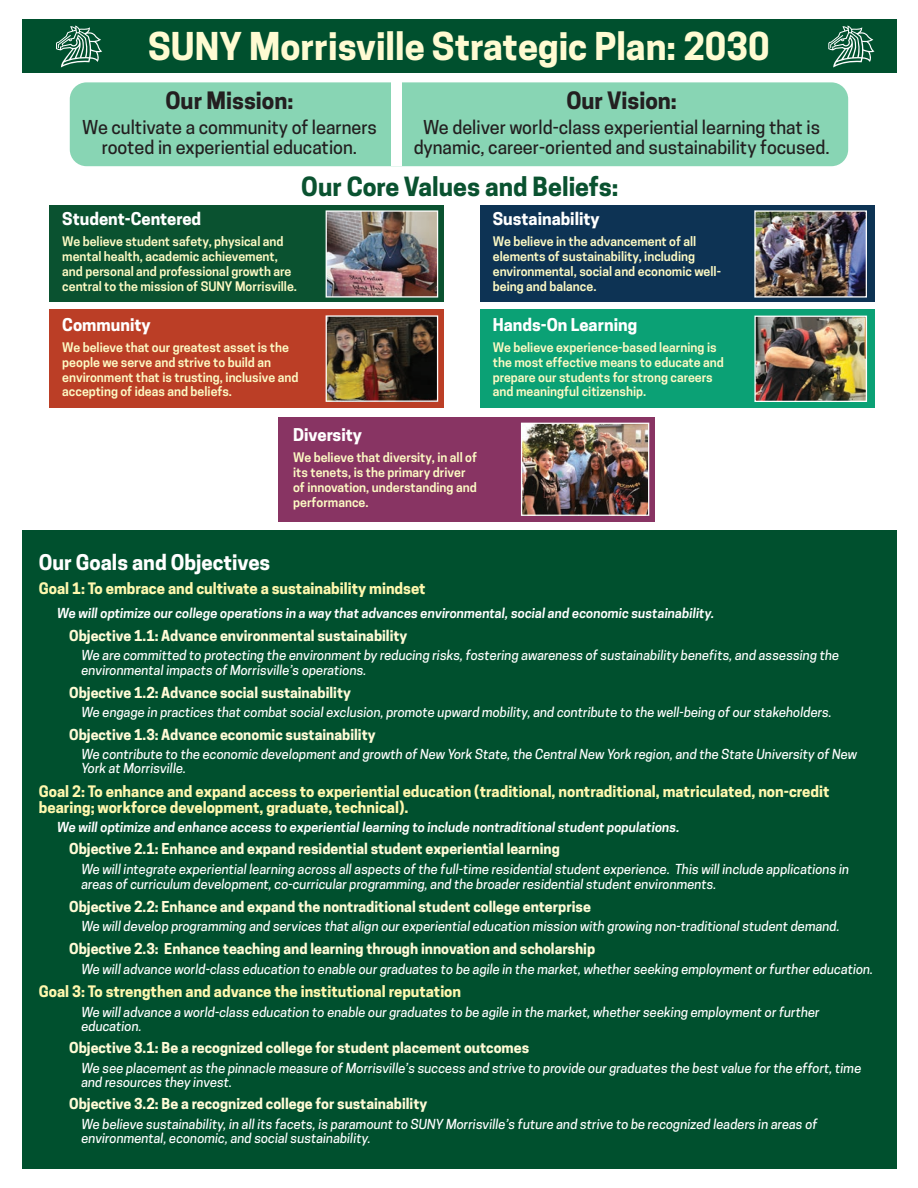
<style>
.page{position:relative;width:918px;height:1188px;background:#fff}
.page>*{position:absolute;margin:0;border:0;box-sizing:border-box;transform-origin:0 0}
.t1{font:700 36px "Cooper Hewitt";color:#fffbd2}
.t2{font:700 24.9px "Cooper Hewitt";color:#0a5230}
.t3{font:700 22.5px "Cooper Hewitt";color:#231f20}
.t4{font:700 20.25px "Cooper Hewitt";color:#fff}
.t5{font:500 18px/19.4px "Cooper Hewitt";color:#231f20;text-align:center}
.t6{font:700 16.5px "Cooper Hewitt";color:#fff}
.t7{font:700 14.85px/16px "Cooper Hewitt";color:#fff8ae}
.t8{font:700 14.1px "Cooper Hewitt";color:#fffbd6}
.t9{font:italic 500 13.05px/14px "Cooper Hewitt";color:#fff}
.t10{font:italic 600 13.05px "Cooper Hewitt";color:#fff}
.t11{font:600 12.45px/14.9px "Cooper Hewitt";color:#fcf9c3}
</style>
<div class="page">
<div style="left:70px;top:82px;width:778px;height:84px;background:#88d5b4;border-radius:17px"></div>
<div style="left:49px;top:309px;width:394px;height:99px;background:#bb3e26"></div>
<div style="left:480px;top:309px;width:394px;height:99px;background:#0ba175"></div>
<div style="left:49px;top:205px;width:394px;height:97px;background:#0a5230"></div>
<div style="left:22px;top:530px;width:874px;height:639px;background:#00502e"></div>
<div style="left:391px;top:78px;width:11px;height:88px;background:#fff"></div>
<div style="left:22px;top:20px;width:874px;height:54px;background:#00502e"></div>
<svg style="left:56px;top:26px;width:46px;height:41px"></svg>
<svg style="left:828px;top:26px;width:46px;height:41px"></svg>
<img style="left:756px;top:318px;width:109px;height:82px">
<div style="left:754px;top:316px;width:113px;height:86px;border:1px solid #fff"></div>
<img style="left:328px;top:212px;width:108px;height:84px">
<div style="left:326px;top:210px;width:112px;height:88px;border:1px solid #fff"></div>
<img style="left:328px;top:317px;width:108px;height:83px">
<div style="left:326px;top:315px;width:112px;height:87px;border:1px solid #fff"></div>
<div style="left:480px;top:205px;width:394px;height:97px;background:#0d3354"></div>
<img style="left:756px;top:212px;width:109px;height:84px">
<div style="left:754px;top:210px;width:113px;height:88px;border:1px solid #fff"></div>
<div style="left:278px;top:417px;width:377px;height:104px;background:#883463"></div>
<img style="left:523px;top:425px;width:124px;height:89px">
<div style="left:521px;top:423px;width:128px;height:93px;border:1px solid #fff"></div>
<h1 class="t1" style="left:148px;top:25px;width:623px">SUNY Morrisville Strategic Plan: 2030</h1>
<h2 class="t3" style="left:165px;top:87px;width:129px">Our Mission:</h2>
<h2 class="t3" style="left:566px;top:87px;width:112px">Our Vision:</h2>
<p class="t5" style="left:82px;top:118px;width:296px">We cultivate a community of learners rooted in experiential education.</p>
<p class="t5" style="left:423px;top:118px;width:399px">We deliver world-class experiential learning that is</p>
<p class="t5" style="left:414px;top:137px;width:417px">dynamic, career-oriented and sustainability focused.</p>
<h2 class="t2" style="left:301px;top:172px;width:319px">Our Core Values and Beliefs:</h2>
<h3 class="t6" style="left:62px;top:209px;width:140px">Student-Centered</h3>
<p class="t11" style="left:62px;top:234px;width:236px">We believe student safety, physical and mental health, academic achievement, and personal and professional growth are central to the mission of SUNY Morrisville.</p>
<h3 class="t6" style="left:62px;top:315px;width:90px">Community</h3>
<p class="t11" style="left:62px;top:340px;width:238px">We believe that our greatest asset is the people we serve and strive to build an environment that is trusting, inclusive and accepting of ideas and beliefs.</p>
<h3 class="t6" style="left:293px;top:425px;width:70px">Diversity</h3>
<p class="t11" style="left:293px;top:450px;width:185px">We believe that diversity, in all of its tenets, is the primary driver of innovation, understanding and performance.</p>
<h3 class="t6" style="left:493px;top:209px;width:108px">Sustainability</h3>
<p class="t11" style="left:493px;top:234px;width:230px">We believe in the advancement of all elements of sustainability, including environmental, social and economic well&shy;being and balance.</p>
<h3 class="t6" style="left:493px;top:315px;width:146px">Hands-On Learning</h3>
<p class="t11" style="left:493px;top:340px;width:233px">We believe experience-based learning is the most effective means to educate and prepare our students for strong careers and meaningful citizenship.</p>
<h3 class="t4" style="left:39px;top:551px;width:233px">Our Goals and Objectives</h3>
<h4 class="t7" style="left:39px;top:580px;width:388px">Goal 1: To embrace and cultivate a sustainability mindset</h4>
<p class="t10" style="left:57px;top:606px;width:659px">We will optimize our college operations in a way that advances environmental, social and economic sustainability.</p>
<h5 class="t8" style="left:69px;top:627px;width:340px">Objective 1.1: Advance environmental sustainability</h5>
<p class="t9" style="left:81px;top:648px;width:759px">We are committed to protecting the environment by reducing risks, fostering awareness of sustainability benefits, and assessing the</p>
<p class="t9" style="left:81px;top:664px;width:287px">environmental impacts of Morrisville’s operations.</p>
<h5 class="t8" style="left:69px;top:684px;width:283px">Objective 1.2: Advance social sustainability</h5>
<p class="t9" style="left:81px;top:705px;width:752px">We engage in practices that combat social exclusion, promote upward mobility, and contribute to the well-being of our stakeholders.</p>
<h5 class="t8" style="left:69px;top:726px;width:308px">Objective 1.3: Advance economic sustainability</h5>
<p class="t9" style="left:81px;top:747px;width:777px">We contribute to the economic development and growth of New York State, the Central New York region, and the State University of New</p>
<p class="t9" style="left:81px;top:761px;width:106px">York at Morrisville.</p>
<h4 class="t7" style="left:39px;top:783px;width:792px">Goal 2: To enhance and expand access to experiential education (traditional, nontraditional, matriculated, non-credit bearing; workforce development, graduate, technical).</h4>
<p class="t10" style="left:57px;top:819px;width:624px">We will optimize and enhance access to experiential learning to include nontraditional student populations.</p>
<h5 class="t8" style="left:69px;top:841px;width:492px">Objective 2.1: Enhance and expand residential student experiential learning</h5>
<p class="t9" style="left:81px;top:861px;width:769px;line-height:15.3px">We will integrate experiential learning across all aspects of the full-time residential student experience. This will include applications in areas of curriculum development, co-curricular programming, and the broader residential student environments.</p>
<h5 class="t8" style="left:69px;top:898px;width:523px">Objective 2.2: Enhance and expand the nontraditional student college enterprise</h5>
<p class="t9" style="left:81px;top:919px;width:760px">We will develop programming and services that align our experiential education mission with growing non-traditional student demand.</p>
<h5 class="t8" style="left:69px;top:940px;width:527px">Objective 2.3: Enhance teaching and learning through innovation and scholarship</h5>
<p class="t9" style="left:81px;top:962px;width:793px">We will advance world-class education to enable our graduates to be agile in the market, whether seeking employment or further education.</p>
<h4 class="t7" style="left:39px;top:984px;width:424px">Goal 3: To strengthen and advance the institutional reputation</h4>
<p class="t9" style="left:81px;top:1005px;width:740px">We will advance a world-class education to enable our graduates to be agile in the market, whether seeking employment or further education.</p>
<h5 class="t8" style="left:69px;top:1040px;width:461px">Objective 3.1: Be a recognized college for student placement outcomes</h5>
<p class="t9" style="left:81px;top:1061px;width:782px">We see placement as the pinnacle measure of Morrisville’s success and strive to provide our graduates the best value for the effort, time and resources they invest.</p>
<h5 class="t8" style="left:69px;top:1096px;width:359px">Objective 3.2: Be a recognized college for sustainability</h5>
<p class="t9" style="left:81px;top:1117px;width:738px">We believe sustainability, in all its facets, is paramount to SUNY Morrisville’s future and strive to be recognized leaders in areas of environmental, economic, and social sustainability.</p>
</div>
